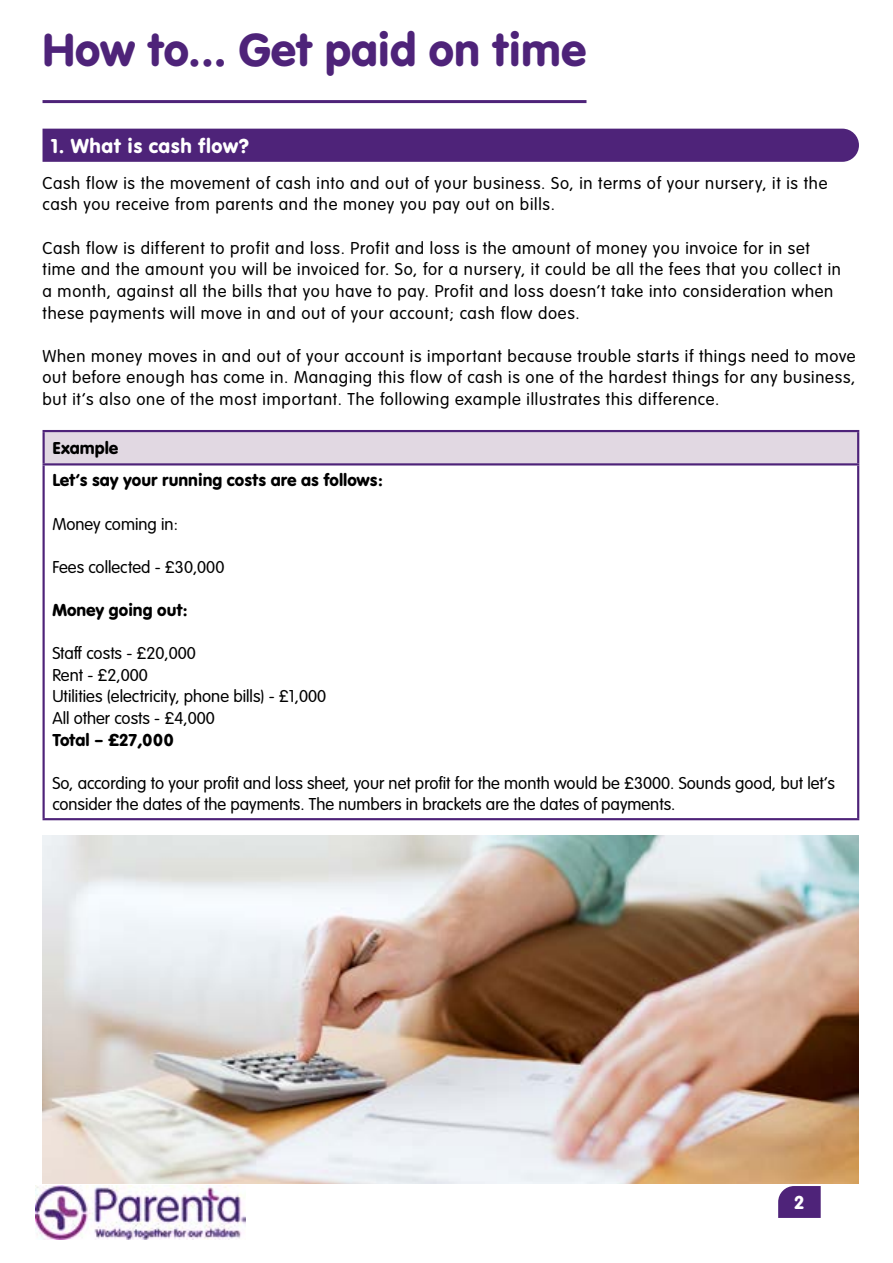
<style>
.page{position:relative;width:893px;height:1263px;background:#fff}
.page>*{position:absolute;margin:0;border:0;box-sizing:border-box;transform-origin:0 0}
.t1{font:48px "VAG Rundschrift D";color:#4e2379}
.t2{font:21px "VAG Rundschrift D";letter-spacing:.02em;color:#fff}
.t3{font:19.5px "VAG Rundschrift D";color:#fff}
.t4{font:300 18px/21.6px "VAG Rundschrift D";letter-spacing:.04em;color:#000}
.t5{font:300 18px/21.6px "VAG Rundschrift D";color:#000}
.t6{font:18px/32.1px "VAG Rundschrift D";color:#000}
</style>
<div class="page">
<svg style="left:778px;top:1186px;width:43px;height:32px"></svg>
<img style="left:35px;top:1186px;width:210px;height:53px">
<hr style="left:43px;top:100px;width:543px;height:3px;background:#4e2379">
<div style="left:43px;top:129px;width:816px;height:33px;background:#4e2379"></div>
<div style="left:44px;top:431px;width:814px;height:33px;background:#e1d8e2"></div>
<hr style="left:43px;top:465px;width:2px;height:353px;background:#4e2379">
<hr style="left:857px;top:465px;width:2px;height:353px;background:#4e2379">
<hr style="left:43px;top:818px;width:816px;height:2px;background:#4e2379">
<hr style="left:43px;top:430px;width:816px;height:2px;background:#4e2379">
<hr style="left:43px;top:432px;width:2px;height:31px;background:#4e2379">
<hr style="left:43px;top:463px;width:816px;height:2px;background:#4e2379">
<hr style="left:857px;top:432px;width:2px;height:31px;background:#4e2379">
<img style="left:43px;top:836px;width:816px;height:348px">
<h1 class="t1" style="left:43px;top:22px;width:545px">How to... Get paid on time</h1>
<p class="t2" style="left:51px;top:133px;width:200px">1. What is cash flow?</p>
<p class="t4" style="left:43px;top:173px;width:786px">Cash flow is the movement of cash into and out of your business. So, in terms of your nursery, it is the cash you receive from parents and the money you pay out on bills.</p>
<p class="t4" style="left:43px;top:237px;width:800px">Cash flow is different to profit and loss. Profit and loss is the amount of money you invoice for in set time and the amount you will be invoiced for. So, for a nursery, it could be all the fees that you collect in a month, against all the bills that you have to pay. Profit and loss doesn’t take into consideration when these payments will move in and out of your account; cash flow does.</p>
<p class="t4" style="left:43px;top:345px;width:815px;text-align:justify">When money moves in and out of your account is important because trouble starts if things need to move out before enough has come in. Managing this flow of cash is one of the hardest things for any business, but it’s also one of the most important. The following example illustrates this difference.</p>
<p class="t6" style="left:52px;top:432px;width:332px">Example<br>Let’s say your running costs are as follows:</p>
<p class="t5" style="left:52px;top:513px;width:127px">Money coming in:</p>
<p class="t5" style="left:52px;top:556px;width:173px">Fees collected - £30,000</p>
<p class="t6" style="left:52px;top:594px;width:137px">Money going out:</p>
<p class="t5" style="left:52px;top:643px;width:275px">Staff costs - £20,000<br>Rent - £2,000<br>Utilities (electricity, phone bills) - £1,000<br>All other costs - £4,000</p>
<p class="t6" style="left:52px;top:723px;width:123px">Total – £27,000</p>
<p class="t5" style="left:52px;top:772px;width:784px">So, according to your profit and loss sheet, your net profit for the month would be £3000. Sounds good, but let’s consider the dates of the payments. The numbers in brackets are the dates of payments.</p>
<p class="t3" style="left:794px;top:1191px;width:12px">2</p>
</div>
